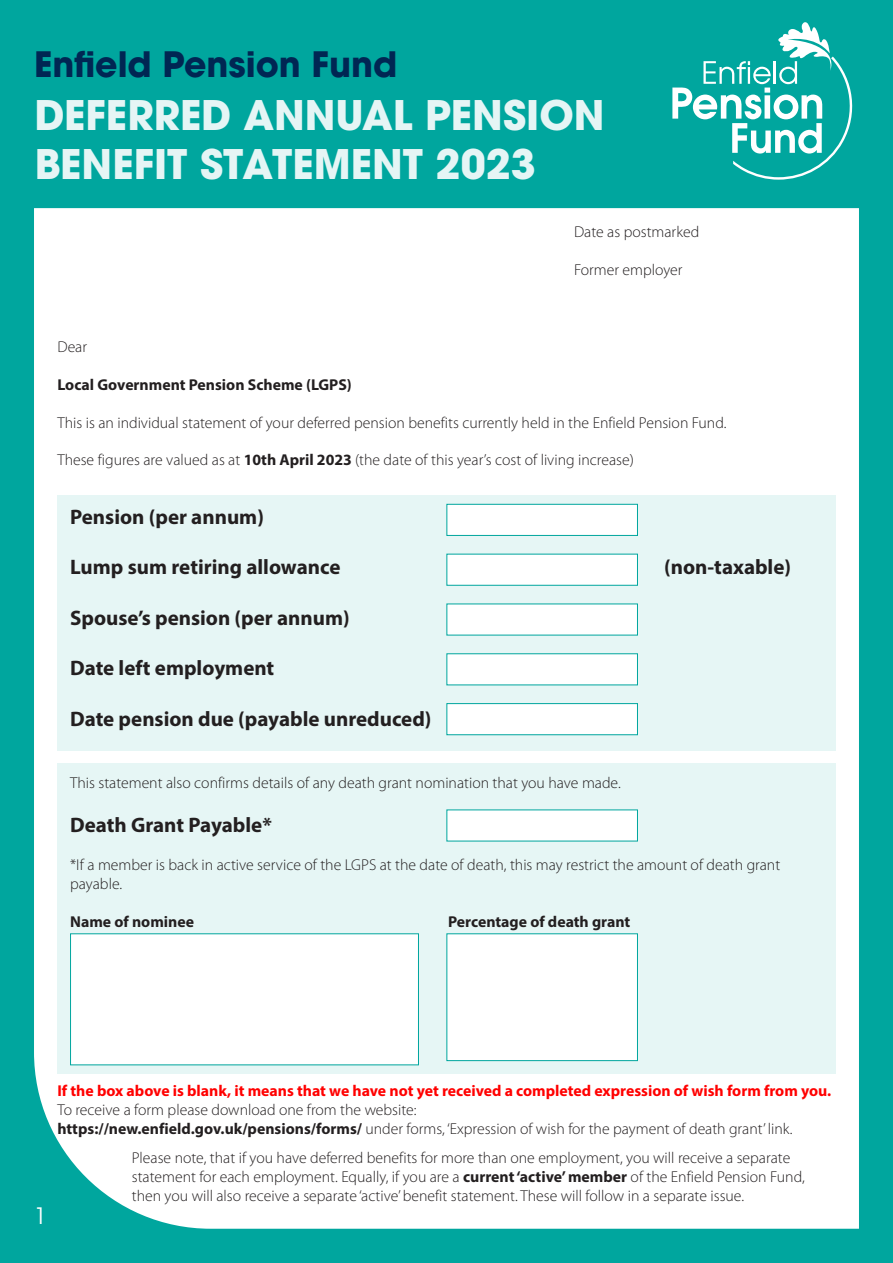
<style>
.page{position:relative;width:893px;height:1263px;background:#00a69e}
.page>*{position:absolute;margin:0;border:0;box-sizing:border-box;transform-origin:0 0}
.t1{font:700 40.5px/48.6px "ITC Avant Garde Pro";color:#fff}
.t2{font:700 34.8px "ITC Avant Garde Pro";color:#002653}
.Subhead_-_teal{font:22.5px "ITC Avant Garde Pro";color:#fff}
.bold_body_copy_14pt{font:700 21px "Myriad Pro";color:#231f20}
.body_copy{font:300 15.75px/18.9px "Myriad Pro";color:#231f20}
.body_copy-2{font:700 15.75px "Myriad Pro";color:#f00}
.body_copy-3{font:700 15.75px "Myriad Pro";color:#231f20}
.s1{font-weight:700}
</style>
<div class="page">
<div style="left:34px;top:208px;width:825px;height:1021px;background:#fff"></div>
<svg style="left:672px;top:22px;width:181px;height:158px"></svg>
<div style="left:57px;top:495px;width:779px;height:255px;background:#e6f6f5"></div>
<div style="left:57px;top:763px;width:779px;height:311px;background:#e6f6f5"></div>
<div style="left:446px;top:703px;width:192px;height:32px;background:#fff;border:1px solid #00a69e"></div>
<div style="left:446px;top:809px;width:192px;height:32px;background:#fff"></div>
<div style="left:446px;top:933px;width:192px;height:128px;background:#fff;border:1px solid #00a69e"></div>
<div style="left:446px;top:653px;width:192px;height:32px;background:#fff"></div>
<div style="left:446px;top:603px;width:192px;height:32px;background:#fff"></div>
<div style="left:446px;top:554px;width:192px;height:32px;background:#fff;border:1px solid #00a69e"></div>
<div style="left:446px;top:504px;width:192px;height:32px;background:#fff;border:1px solid #00a69e"></div>
<div style="left:70px;top:933px;width:349px;height:132px;background:#fff"></div>
<p class="t2" style="left:34px;top:41px;width:365px">Enfield Pension Fund</p>
<h1 class="t1" style="left:34px;top:91px;width:572px">DEFERRED ANNUAL PENSION<br>BENEFIT STATEMENT 2023</h1>
<p class="body_copy" style="left:574px;top:222px;width:127px">Date as postmarked</p>
<p class="body_copy" style="left:574px;top:260px;width:110px">Former employer</p>
<p class="body_copy" style="left:57px;top:337px;width:31px">Dear</p>
<p class="body_copy-3" style="left:57px;top:374px;width:296px">Local Government Pension Scheme (LGPS)</p>
<p class="body_copy" style="left:57px;top:413px;width:671px">This is an individual statement of your deferred pension benefits currently held in the Enfield Pension Fund.</p>
<p class="body_copy" style="left:57px;top:451px;width:578px">These figures are valued as at <span class="s1">10th April 2023</span> (the date of this year’s cost of living increase)</p>
<p class="bold_body_copy_14pt" style="left:70px;top:503px;width:195px">Pension (per annum)</p>
<p class="bold_body_copy_14pt" style="left:70px;top:553px;width:272px">Lump sum retiring allowance</p>
<p class="bold_body_copy_14pt" style="left:664px;top:553px;width:128px">(non-taxable)</p>
<p class="bold_body_copy_14pt" style="left:70px;top:604px;width:281px">Spouse’s pension (per annum)</p>
<p class="bold_body_copy_14pt" style="left:70px;top:654px;width:206px">Date left employment</p>
<p class="bold_body_copy_14pt" style="left:70px;top:705px;width:363px">Date pension due (payable unreduced)</p>
<p class="body_copy" style="left:70px;top:773px;width:552px">This statement also confirms details of any death grant nomination that you have made.</p>
<p class="bold_body_copy_14pt" style="left:70px;top:811px;width:203px">Death Grant Payable*</p>
<p class="body_copy" style="left:70px;top:855px;width:712px">*If a member is back in active service of the LGPS at the date of death, this may restrict the amount of death grant payable.</p>
<p class="body_copy-3" style="left:70px;top:911px;width:125px">Name of nominee</p>
<p class="body_copy-3" style="left:448px;top:911px;width:184px">Percentage of death grant</p>
<p class="Subhead_-_teal" style="left:34px;top:1202px;width:14px">1</p>
<p class="body_copy-2" style="left:57px;top:1080px;width:775px">If the box above is blank, it means that we have not yet received a completed expression of wish form from you.</p>
<p class="body_copy" style="left:57px;top:1100px;width:361px">To receive a form please download one from the website:</p>
<p class="body_copy" style="left:57px;top:1119px;width:737px"><span class="s1">https://new.enfield.gov.uk/pensions/forms/</span> under forms, ‘Expression of wish for the payment of death grant’ link.</p>
<p class="body_copy" style="left:132px;top:1148px;width:674px">Please note, that if you have deferred benefits for more than one employment, you will receive a separate statement for each employment. Equally, if you are a <span class="s1">current ‘active’ member</span> of the Enfield Pension Fund, then you will also receive a separate ‘active’ benefit statement. These will follow in a separate issue.</p>
</div>
